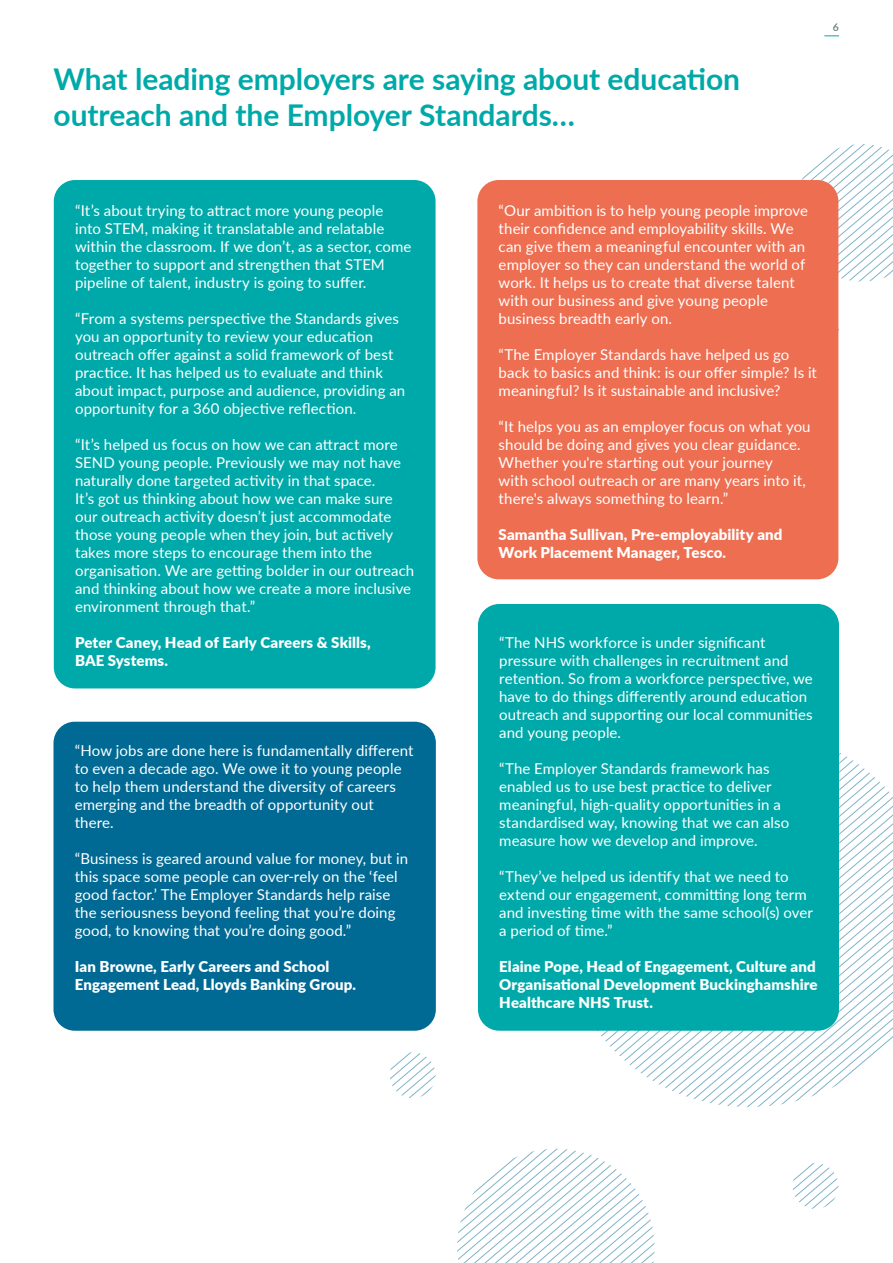
<style>
.page{position:relative;width:893px;height:1263px;background:#fff}
.page>*{position:absolute;margin:0;border:0;box-sizing:border-box;transform-origin:0 0}
.t1{font:700 30px/36px "Lato";color:#00a9a9}
.t2{font:15px/18px "Lato";letter-spacing:.005em;color:#fff}
.t3{font:900 15px/18px "Lato";letter-spacing:.005em;color:#fff}
.t4{font:700 10.5px "Lato";color:#788685}
</style>
<div class="page">
<svg style="left:824px;top:35px;width:15px;height:1px"></svg>
<svg style="left:801px;top:144px;width:92px;height:138px"></svg>
<svg style="left:457px;top:1148px;width:197px;height:115px"></svg>
<svg style="left:838px;top:306px;width:1px;height:46px"></svg>
<svg style="left:792px;top:1163px;width:46px;height:46px"></svg>
<svg style="left:390px;top:1052px;width:46px;height:46px"></svg>
<svg style="left:664px;top:910px;width:229px;height:197px"></svg>
<div style="left:478px;top:604px;width:361px;height:427px;background:#00a9a9;border-radius:21px"></div>
<div style="left:54px;top:180px;width:382px;height:508px;background:#00a9a9;border-radius:21px"></div>
<div style="left:477px;top:180px;width:361px;height:399px;background:#ed6e51;border-radius:21px"></div>
<div style="left:54px;top:722px;width:382px;height:309px;background:#006a94;border-radius:21px"></div>
<h1 class="t1" style="left:54px;top:60px;width:688px">What leading employers are saying about education outreach and the Employer Standards…</h1>
<p class="t4" style="left:833px;top:20px;width:8px">6</p>
<p class="t2" style="left:75px;top:201px;width:338px">“It’s about trying to attract more young people into STEM, making it translatable and relatable within the classroom. If we don’t, as a sector, come together to support and strengthen that STEM pipeline of talent, industry is going to suffer.</p>
<p class="t2" style="left:75px;top:309px;width:332px">“From a systems perspective the Standards gives you an opportunity to review your education outreach offer against a solid framework of best practice. It has helped us to evaluate and think about impact, purpose and audience, providing an opportunity for a 360 objective reflection.</p>
<p class="t2" style="left:75px;top:435px;width:341px">“It’s helped us focus on how we can attract more SEND young people. Previously we may not have naturally done targeted activity in that space.<br>It’s got us thinking about how we can make sure our outreach activity doesn’t just accommodate those young people when they join, but actively takes more steps to encourage them into the organisation. We are getting bolder in our outreach and thinking about how we create a more inclusive environment through that.”</p>
<p class="t3" style="left:75px;top:633px;width:297px">Peter Caney, Head of Early Careers &amp; Skills,<br>BAE Systems.</p>
<p class="t2" style="left:75px;top:741px;width:340px">“How jobs are done here is fundamentally different to even a decade ago. We owe it to young people to help them understand the diversity of careers emerging and the breadth of opportunity out there.</p>
<p class="t2" style="left:75px;top:849px;width:335px">“Business is geared around value for money, but in this space some people can over-rely on the ‘feel good factor.’ The Employer Standards help raise the seriousness beyond feeling that you’re doing good, to knowing that you’re doing good.”</p>
<p class="t3" style="left:75px;top:957px;width:283px">Ian Browne, Early Careers and School<br>Engagement Lead, Lloyds Banking Group.</p>
<p class="t2" style="left:499px;top:201px;width:311px">“Our ambition is to help young people improve their confidence and employability skills. We can give them a meaningful encounter with an employer so they can understand the world of work. It helps us to create that diverse talent with our business and give young people business breadth early on.</p>
<p class="t2" style="left:499px;top:345px;width:320px">“The Employer Standards have helped us go back to basics and think: is our offer simple? Is it meaningful? Is it sustainable and inclusive?</p>
<p class="t2" style="left:499px;top:417px;width:313px">“It helps you as an employer focus on what you should be doing and gives you clear guidance.<br>Whether you're starting out your journey<br>with school outreach or are many years into it, there's always something to learn.”</p>
<p class="t3" style="left:499px;top:525px;width:285px">Samantha Sullivan, Pre-employability and<br>Work Placement Manager, Tesco.</p>
<p class="t2" style="left:499px;top:633px;width:315px">“The NHS workforce is under significant pressure with challenges in recruitment and retention. So from a workforce perspective, we have to do things differently around education outreach and supporting our local communities and young people.</p>
<p class="t2" style="left:499px;top:759px;width:291px">“The Employer Standards framework has enabled us to use best practice to deliver meaningful, high-quality opportunities in a standardised way, knowing that we can also measure how we develop and improve.</p>
<p class="t2" style="left:499px;top:867px;width:315px">“They’ve helped us identify that we need to extend our engagement, committing long term and investing time with the same school(s) over a period of time.”</p>
<p class="t3" style="left:499px;top:957px;width:320px">Elaine Pope, Head of Engagement, Culture and<br>Organisational Development Buckinghamshire<br>Healthcare NHS Trust.</p>
</div>
